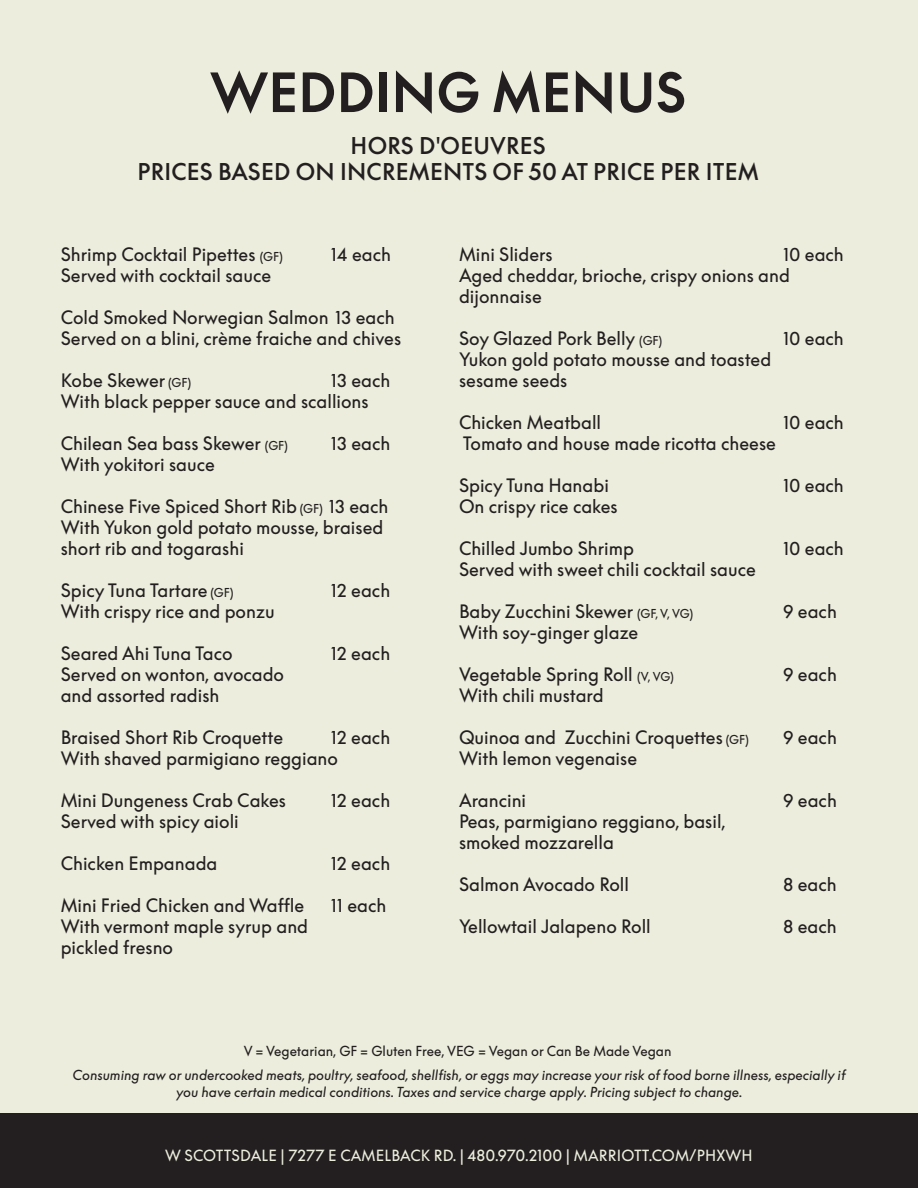
<style>
.page{position:relative;width:918px;height:1188px;background:#fff}
.page>*{position:absolute;margin:0;border:0;box-sizing:border-box;transform-origin:0 0}
.t1{font:600 52.5px "W Supreme";letter-spacing:.01em;color:#231f20}
.t2{font:500 22.5px "W Supreme";letter-spacing:.01em;color:#231f20}
.t3{font:18px/21px "W Supreme";color:#231f20}
.t4{font:15px "W Supreme";letter-spacing:.01em;color:#eceddd}
.t5{font:italic 13.5px/16.5px "W Supreme";color:#231f20;text-align:center}
.t6{font:13.5px "W Supreme";color:#231f20}
.s1{font-size:12px}
</style>
<div class="page">
<div style="left:0;top:0;width:918px;height:1113px;background:#eceddd"></div>
<div style="left:0;top:1113px;width:918px;height:75px;background:#231f20"></div>
<p class="t1" style="left:210px;top:63px;width:477px">WEDDING MENUS</p>
<p class="t2" style="left:351px;top:133px;width:197px">HORS D'OEUVRES</p>
<p class="t2" style="left:137px;top:159px;width:623px">PRICES BASED ON INCREMENTS OF 50 AT PRICE PER ITEM</p>
<p class="t3" style="left:61px;top:244px;width:224px">Shrimp Cocktail Pipettes <span class="s1">(GF)</span></p>
<p class="t3" style="left:331px;top:244px;width:62px">14 each</p>
<p class="t3" style="left:61px;top:265px;width:212px">Served with cocktail sauce</p>
<p class="t3" style="left:61px;top:307px;width:335px">Cold Smoked Norwegian Salmon 13 each</p>
<p class="t3" style="left:61px;top:328px;width:342px">Served on a blini, crème fraiche and chives</p>
<p class="t3" style="left:61px;top:370px;width:132px">Kobe Skewer <span class="s1">(GF)</span></p>
<p class="t3" style="left:331px;top:370px;width:61px">13 each</p>
<p class="t3" style="left:61px;top:391px;width:310px">With black pepper sauce and scallions</p>
<p class="t3" style="left:61px;top:433px;width:229px">Chilean Sea bass Skewer <span class="s1">(GF)</span></p>
<p class="t3" style="left:331px;top:433px;width:61px">13 each</p>
<p class="t3" style="left:61px;top:454px;width:156px">With yokitori sauce</p>
<p class="t3" style="left:61px;top:496px;width:329px">Chinese Five Spiced Short Rib <span class="s1">(GF)</span> 13 each</p>
<p class="t3" style="left:61px;top:517px;width:324px">With Yukon gold potato mousse, braised</p>
<p class="t3" style="left:61px;top:538px;width:185px">short rib and togarashi</p>
<p class="t3" style="left:61px;top:580px;width:174px">Spicy Tuna Tartare <span class="s1">(GF)</span></p>
<p class="t3" style="left:331px;top:580px;width:61px">12 each</p>
<p class="t3" style="left:61px;top:601px;width:215px">With crispy rice and ponzu</p>
<p class="t3" style="left:61px;top:643px;width:173px">Seared Ahi Tuna Taco</p>
<p class="t3" style="left:331px;top:643px;width:61px">12 each</p>
<p class="t3" style="left:61px;top:664px;width:225px">Served on wonton, avocado</p>
<p class="t3" style="left:61px;top:685px;width:160px">and assorted radish</p>
<p class="t3" style="left:61px;top:727px;width:224px">Braised Short Rib Croquette</p>
<p class="t3" style="left:331px;top:727px;width:61px">12 each</p>
<p class="t3" style="left:61px;top:748px;width:279px">With shaved parmigiano reggiano</p>
<p class="t3" style="left:61px;top:790px;width:227px">Mini Dungeness Crab Cakes</p>
<p class="t3" style="left:331px;top:790px;width:61px">12 each</p>
<p class="t3" style="left:61px;top:811px;width:180px">Served with spicy aioli</p>
<p class="t3" style="left:61px;top:853px;width:158px">Chicken Empanada</p>
<p class="t3" style="left:331px;top:853px;width:61px">12 each</p>
<p class="t3" style="left:61px;top:895px;width:245px">Mini Fried Chicken and Waffle</p>
<p class="t3" style="left:331px;top:895px;width:57px">11 each</p>
<p class="t3" style="left:61px;top:916px;width:249px">With vermont maple syrup and</p>
<p class="t3" style="left:61px;top:937px;width:114px">pickled fresno</p>
<p class="t3" style="left:459px;top:244px;width:95px">Mini Sliders</p>
<p class="t3" style="left:783px;top:244px;width:62px">10 each</p>
<p class="t3" style="left:459px;top:265px;width:332px">Aged cheddar, brioche, crispy onions and dijonnaise</p>
<p class="t3" style="left:459px;top:328px;width:205px">Soy Glazed Pork Belly <span class="s1">(GF)</span></p>
<p class="t3" style="left:783px;top:328px;width:62px">10 each</p>
<p class="t3" style="left:459px;top:349px;width:314px">Yukon gold potato mousse and toasted</p>
<p class="t3" style="left:459px;top:370px;width:110px">sesame seeds</p>
<p class="t3" style="left:459px;top:412px;width:144px">Chicken Meatball</p>
<p class="t3" style="left:783px;top:412px;width:62px">10 each</p>
<p class="t3" style="left:463px;top:433px;width:315px">Tomato and house made ricotta cheese</p>
<p class="t3" style="left:459px;top:475px;width:151px">Spicy Tuna Hanabi</p>
<p class="t3" style="left:783px;top:475px;width:62px">10 each</p>
<p class="t3" style="left:459px;top:496px;width:160px">On crispy rice cakes</p>
<p class="t3" style="left:459px;top:538px;width:176px">Chilled Jumbo Shrimp</p>
<p class="t3" style="left:783px;top:538px;width:62px">10 each</p>
<p class="t3" style="left:459px;top:559px;width:298px">Served with sweet chili cocktail sauce</p>
<p class="t3" style="left:459px;top:601px;width:236px">Baby Zucchini Skewer <span class="s1">(GF, V, VG)</span></p>
<p class="t3" style="left:783px;top:601px;width:55px">9 each</p>
<p class="t3" style="left:459px;top:622px;width:181px">With soy-ginger glaze</p>
<p class="t3" style="left:459px;top:664px;width:216px">Vegetable Spring Roll <span class="s1">(V, VG)</span></p>
<p class="t3" style="left:783px;top:664px;width:55px">9 each</p>
<p class="t3" style="left:459px;top:685px;width:146px">With chili mustard</p>
<p class="t3" style="left:459px;top:727px;width:291px">Quinoa and Zucchini Croquettes <span class="s1">(GF)</span></p>
<p class="t3" style="left:783px;top:727px;width:55px">9 each</p>
<p class="t3" style="left:459px;top:748px;width:180px">With lemon vegenaise</p>
<p class="t3" style="left:459px;top:790px;width:69px">Arancini</p>
<p class="t3" style="left:783px;top:790px;width:55px">9 each</p>
<p class="t3" style="left:459px;top:811px;width:268px">Peas, parmigiano reggiano, basil,</p>
<p class="t3" style="left:459px;top:832px;width:156px">smoked mozzarella</p>
<p class="t3" style="left:459px;top:874px;width:172px">Salmon Avocado Roll</p>
<p class="t3" style="left:783px;top:874px;width:55px">8 each</p>
<p class="t3" style="left:459px;top:916px;width:193px">Yellowtail Jalapeno Roll</p>
<p class="t3" style="left:783px;top:916px;width:55px">8 each</p>
<p class="t6" style="left:244px;top:1044px;width:429px">V = Vegetarian, GF = Gluten Free, VEG = Vegan or Can Be Made Vegan</p>
<p class="t5" style="left:73px;top:1068px;width:775px">Consuming raw or undercooked meats, poultry, seafood, shellfish, or eggs may increase your risk of food borne illness, especially if you have certain medical conditions. Taxes and service charge apply. Pricing subject to change.</p>
<p class="t4" style="left:165px;top:1147px;width:589px">W SCOTTSDALE | 7277 E CAMELBACK RD. | 480.970.2100 | MARRIOTT.COM/PHXWH</p>
</div>
